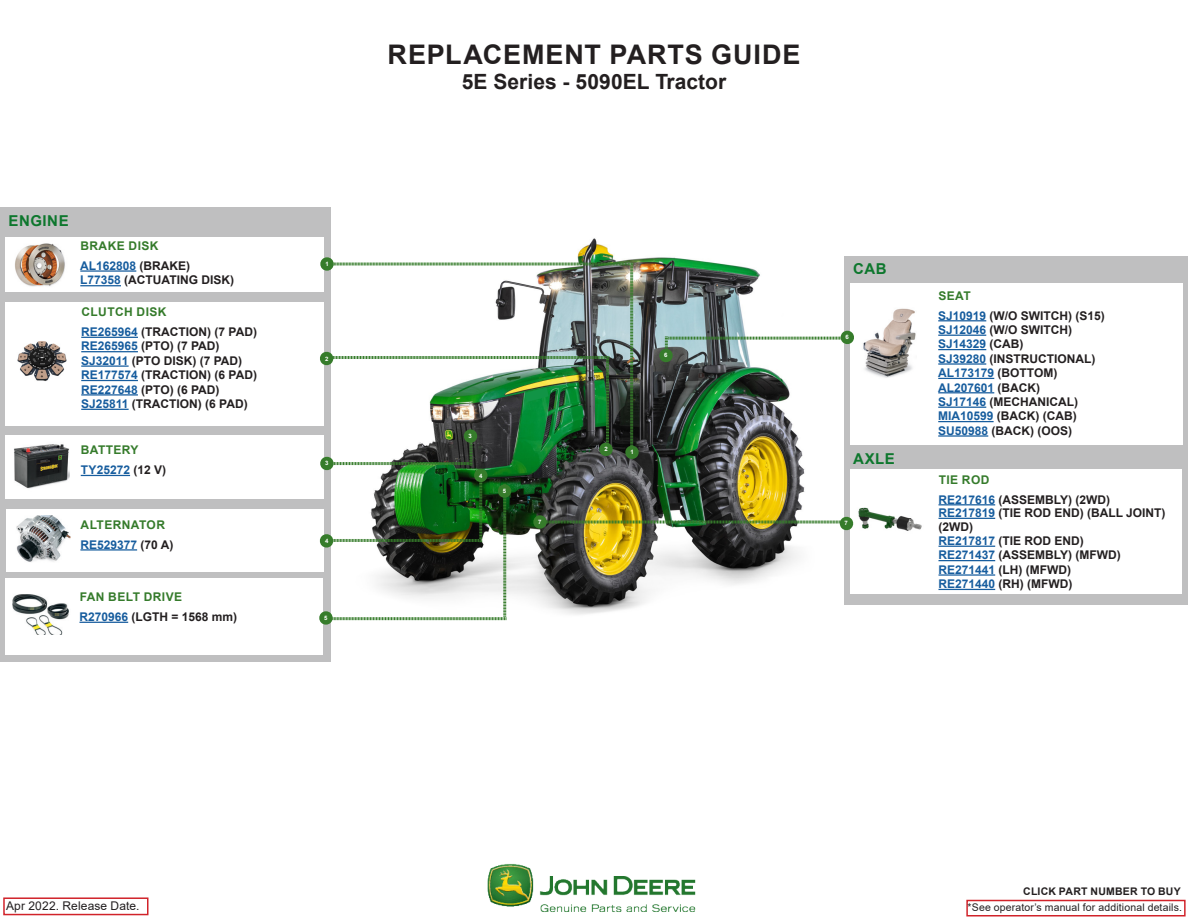
<style>
.page{position:relative;width:1188px;height:918px;background:#fff}
.page>*{position:absolute;margin:0;border:0;box-sizing:border-box;transform-origin:0 0}
.Title_Medium_24pt_Bl{font:700 27px "Arial";letter-spacing:.035em;color:#231f20}
.Title_Medium_24pt_Bl-2{font:700 21px "Arial";color:#231f20}
.head{font:700 15px "Arial";letter-spacing:.035em;color:#0d772d}
.Filter_Name{font:700 12px/14.4px "Arial";color:#231f20}
.Filter_Name-2{font:700 12px "Arial";letter-spacing:.035em;color:#357b2b}
.Filter_Name-3{font:700 12px "Arial";color:#175d9e}
.t1{font:12px "Arial";letter-spacing:.015em;color:#231f20}
.t2{font:10.5px "Arial";letter-spacing:.015em;color:#231f20}
.t3{font:700 10.5px "Arial";letter-spacing:.02em;color:#231f20}
.Replace_Copy{font:700 6px "Arial";color:#fff}
.s1{color:#175d9e}
.s2{color:#231f20}
</style>
<div class="page">
<img style="left:487px;top:864px;width:209px;height:48px">
<div style="left:0;top:207px;width:330px;height:455px;background:#bfbfc0"></div>
<div style="left:845px;top:256px;width:343px;height:349px;background:#bfbfc0"></div>
<div style="left:3px;top:897px;width:145px;height:18px;background:#fff;border:2px solid #d1232a"></div>
<div style="left:850px;top:470px;width:332px;height:124px;background:#fff"></div>
<hr style="left:939px;top:504px;width:56px;height:1px;background:#175d9e">
<hr style="left:939px;top:518px;width:56px;height:1px;background:#175d9e">
<hr style="left:939px;top:546px;width:56px;height:1px;background:#175d9e">
<hr style="left:939px;top:560px;width:56px;height:1px;background:#175d9e">
<hr style="left:939px;top:574px;width:56px;height:2px;background:#175d9e">
<hr style="left:939px;top:589px;width:56px;height:1px;background:#175d9e">
<img style="left:858px;top:507px;width:64px;height:24px">
<div style="left:5px;top:237px;width:319px;height:55px;background:#fff"></div>
<hr style="left:80px;top:270px;width:56px;height:2px;background:#175d9e">
<hr style="left:80px;top:285px;width:41px;height:1px;background:#175d9e">
<img style="left:15px;top:243px;width:50px;height:44px">
<div style="left:6px;top:303px;width:318px;height:123px;background:#fff"></div>
<hr style="left:81px;top:337px;width:57px;height:1px;background:#175d9e">
<hr style="left:81px;top:351px;width:57px;height:1px;background:#175d9e">
<hr style="left:81px;top:365px;width:48px;height:2px;background:#175d9e">
<hr style="left:81px;top:380px;width:57px;height:1px;background:#175d9e">
<hr style="left:81px;top:394px;width:57px;height:2px;background:#175d9e">
<hr style="left:81px;top:409px;width:48px;height:1px;background:#175d9e">
<img style="left:17px;top:341px;width:50px;height:40px">
<div style="left:850px;top:284px;width:333px;height:162px;background:#fff"></div>
<hr style="left:938px;top:320px;width:48px;height:1px;background:#175d9e">
<hr style="left:938px;top:335px;width:48px;height:1px;background:#175d9e">
<hr style="left:938px;top:349px;width:48px;height:1px;background:#175d9e">
<hr style="left:938px;top:363px;width:48px;height:2px;background:#175d9e">
<hr style="left:938px;top:378px;width:56px;height:1px;background:#175d9e">
<hr style="left:938px;top:392px;width:56px;height:1px;background:#175d9e">
<hr style="left:938px;top:407px;width:48px;height:1px;background:#175d9e">
<hr style="left:938px;top:421px;width:56px;height:1px;background:#175d9e">
<hr style="left:938px;top:435px;width:50px;height:2px;background:#175d9e">
<img style="left:863px;top:308px;width:53px;height:70px">
<div style="left:966px;top:900px;width:220px;height:16px;border:2px solid #d1232a"></div>
<div style="left:5px;top:435px;width:319px;height:64px;background:#fff"></div>
<hr style="left:81px;top:475px;width:49px;height:1px;background:#175d9e">
<img style="left:14px;top:444px;width:56px;height:45px">
<div style="left:6px;top:509px;width:318px;height:63px;background:#fff"></div>
<hr style="left:80px;top:549px;width:57px;height:2px;background:#175d9e">
<img style="left:16px;top:515px;width:54px;height:47px">
<div style="left:5px;top:578px;width:318px;height:77px;background:#fff"></div>
<hr style="left:80px;top:622px;width:48px;height:1px;background:#175d9e">
<img style="left:12px;top:594px;width:57px;height:41px">
<img style="left:316px;top:254px;width:539px;height:374px">
<p class="head" style="left:9px;top:211px;width:62px">ENGINE</p>
<p class="Filter_Name-2" style="left:80px;top:237px;width:80px">BRAKE DISK</p>
<p class="Filter_Name" style="left:80px;top:258px;width:155px"><span class="s1">AL162808</span> (BRAKE)<br><span class="s1">L77358</span> (ACTUATING DISK)</p>
<p class="Filter_Name-2" style="left:81px;top:304px;width:87px">CLUTCH DISK</p>
<p class="Filter_Name" style="left:81px;top:325px;width:177px"><span class="s1">RE265964</span> (TRACTION) (7 PAD)<br><span class="s1">RE265965</span> (PTO) (7 PAD)<br><span class="s1">SJ32011</span> (PTO DISK) (7 PAD)<br><span class="s1">RE177574</span> (TRACTION) (6 PAD)<br><span class="s1">RE227648</span> (PTO) (6 PAD)<br><span class="s1">SJ25811</span> (TRACTION) (6 PAD)</p>
<p class="Filter_Name-2" style="left:81px;top:442px;width:59px">BATTERY</p>
<p class="Filter_Name-3" style="left:81px;top:462px;width:87px">TY25272 <span class="s2">(12 V)</span></p>
<p class="Filter_Name-2" style="left:81px;top:516px;width:86px">ALTERNATOR</p>
<p class="Filter_Name-3" style="left:80px;top:536px;width:94px">RE529377 <span class="s2">(70 A)</span></p>
<p class="Filter_Name-2" style="left:80px;top:589px;width:104px">FAN BELT DRIVE</p>
<p class="Filter_Name" style="left:80px;top:610px;width:159px"><span class="s1">R270966</span> (LGTH = 1568 mm)</p>
<p class="Title_Medium_24pt_Bl" style="left:388px;top:35px;width:414px">REPLACEMENT PARTS GUIDE</p>
<p class="Title_Medium_24pt_Bl-2" style="left:462px;top:67px;width:266px">5E Series - 5090EL Tractor</p>
<p class="Replace_Copy" style="left:325px;top:260px;width:5px">1</p>
<p class="Replace_Copy" style="left:325px;top:354px;width:5px">2</p>
<p class="Replace_Copy" style="left:325px;top:459px;width:5px">3</p>
<p class="Replace_Copy" style="left:325px;top:537px;width:5px">4</p>
<p class="Replace_Copy" style="left:324px;top:613px;width:5px">5</p>
<p class="Replace_Copy" style="left:469px;top:432px;width:5px">3</p>
<p class="Replace_Copy" style="left:479px;top:471px;width:5px">4</p>
<p class="Replace_Copy" style="left:503px;top:486px;width:5px">5</p>
<p class="head" style="left:853px;top:259px;width:35px">CAB</p>
<p class="Replace_Copy" style="left:664px;top:351px;width:5px">6</p>
<p class="Replace_Copy" style="left:604px;top:445px;width:5px">2</p>
<p class="Replace_Copy" style="left:630px;top:448px;width:5px">1</p>
<p class="Replace_Copy" style="left:845px;top:333px;width:5px">6</p>
<p class="head" style="left:853px;top:448px;width:43px">AXLE</p>
<p class="Replace_Copy" style="left:538px;top:518px;width:5px">7</p>
<p class="Replace_Copy" style="left:845px;top:519px;width:5px">7</p>
<p class="Filter_Name-2" style="left:938px;top:287px;width:34px">SEAT</p>
<p class="Filter_Name" style="left:938px;top:308px;width:168px"><span class="s1">SJ10919</span> (W/O SWITCH) (S15)<br><span class="s1">SJ12046</span> (W/O SWITCH)<br><span class="s1">SJ14329</span> (CAB)<br><span class="s1">SJ39280</span> (INSTRUCTIONAL)<br><span class="s1">AL173179</span> (BOTTOM)<br><span class="s1">AL207601</span> (BACK)<br><span class="s1">SJ17146</span> (MECHANICAL)<br><span class="s1">MIA10599</span> (BACK) (CAB)<br><span class="s1">SU50988</span> (BACK) (OOS)</p>
<p class="Filter_Name-2" style="left:939px;top:471px;width:52px">TIE ROD</p>
<p class="Filter_Name" style="left:939px;top:492px;width:229px"><span class="s1">RE217616</span> (ASSEMBLY) (2WD)<br><span class="s1">RE217819</span> (TIE ROD END) (BALL JOINT) (2WD)<br><span class="s1">RE217817</span> (TIE ROD END)<br><span class="s1">RE271437</span> (ASSEMBLY) (MFWD)<br><span class="s1">RE271441</span> (LH) (MFWD)<br><span class="s1">RE271440</span> (RH) (MFWD)</p>
<p class="t1" style="left:6px;top:897px;width:135px">Apr 2022. Release Date.</p>
<p class="t3" style="left:1023px;top:884px;width:159px">CLICK PART NUMBER TO BUY</p>
<p class="t2" style="left:968px;top:900px;width:216px">*See operator’s manual for additional details.</p>
</div>
